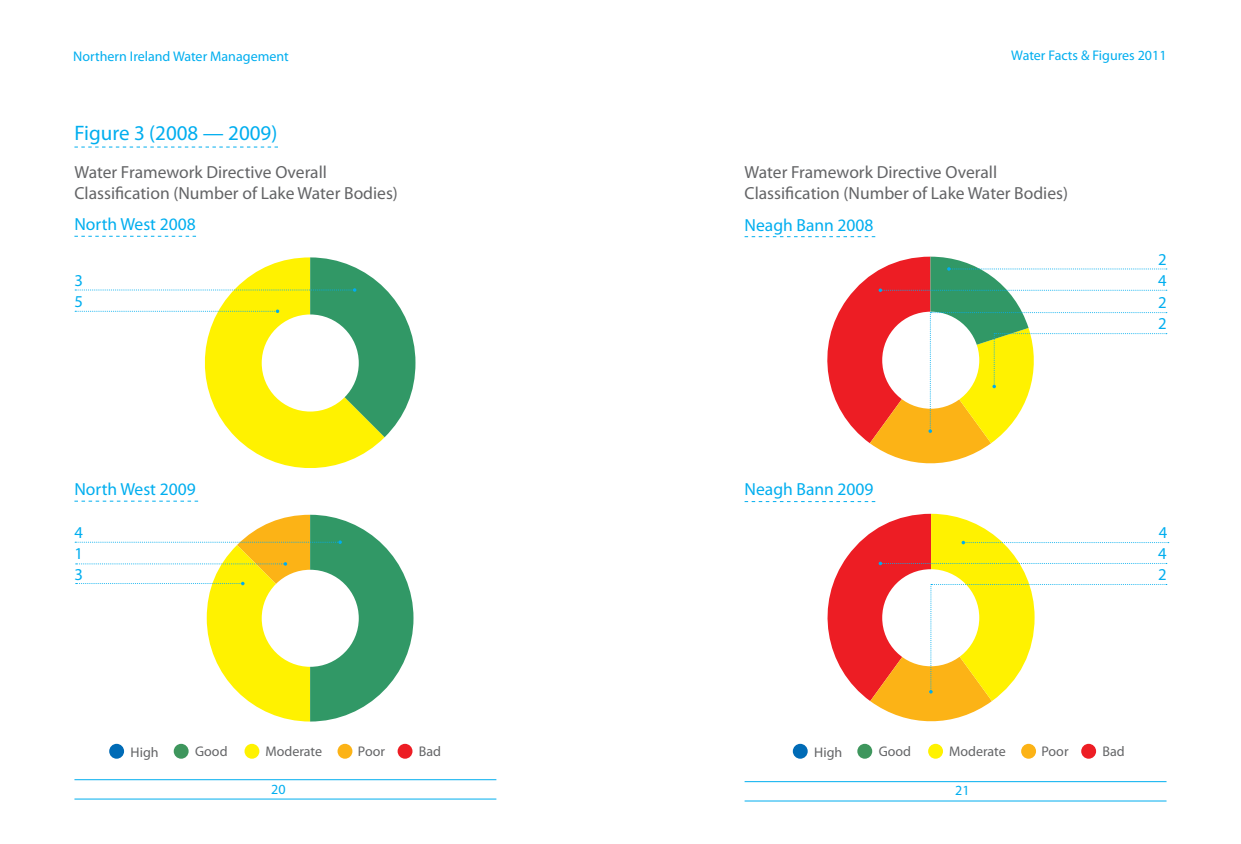
<style>
.page{position:relative;width:1241px;height:844px;background:#fff}
.page>*{position:absolute;margin:0;border:0;box-sizing:border-box;transform-origin:0 0}
.t1{font:21px "Myriad Pro";color:#00aeef}
.t2{font:17.5px/21px "Myriad Pro";color:#636466}
.t3{font:17.5px "Myriad Pro";color:#00aeef}
.t4{font:16.62px/21px "Myriad Pro";color:#00aeef}
.t5{font:14px "Myriad Pro";color:#00aeef}
.t6{font:14px "Myriad Pro";color:#636466}
</style>
<div class="page">
<hr style="left:74px;top:779px;width:422px;height:1px;background:#00aeef">
<hr style="left:74px;top:798px;width:422px;height:1px;background:#00aeef">
<hr style="left:744px;top:781px;width:422px;height:1px;background:#00aeef">
<hr style="left:744px;top:800px;width:422px;height:1px;background:#00aeef">
<svg style="left:744px;top:236px;width:131px;height:1px"></svg>
<svg style="left:744px;top:501px;width:131px;height:1px"></svg>
<div style="left:792px;top:743px;width:15px;height:15px;background:#006bb6;border-radius:50%"></div>
<div style="left:857px;top:743px;width:15px;height:15px;background:#3e965d;border-radius:50%"></div>
<div style="left:928px;top:743px;width:14px;height:15px;background:#fff200;border-radius:50%"></div>
<div style="left:1020px;top:743px;width:15px;height:15px;background:#fcb316;border-radius:50%"></div>
<svg style="left:1080px;top:743px;width:15px;height:15px"></svg>
<svg style="left:74px;top:146px;width:204px;height:1px"></svg>
<svg style="left:74px;top:236px;width:122px;height:1px"></svg>
<svg style="left:74px;top:500px;width:124px;height:1px"></svg>
<div style="left:109px;top:743px;width:15px;height:15px;background:#006bb6;border-radius:50%"></div>
<div style="left:174px;top:743px;width:14px;height:15px;background:#3e965d;border-radius:50%"></div>
<div style="left:244px;top:743px;width:15px;height:15px;background:#fff200;border-radius:50%"></div>
<div style="left:337px;top:743px;width:15px;height:15px;background:#fcb316;border-radius:50%"></div>
<div style="left:397px;top:743px;width:15px;height:15px;background:#ed1d24;border-radius:50%"></div>
<svg style="left:827px;top:513px;width:341px;height:209px"></svg>
<svg style="left:75px;top:257px;width:340px;height:211px"></svg>
<svg style="left:75px;top:514px;width:338px;height:207px"></svg>
<svg style="left:827px;top:256px;width:339px;height:208px"></svg>
<p class="t5" style="left:73px;top:48px;width:217px">Northern Ireland Water Management</p>
<p class="t5" style="left:1011px;top:47px;width:157px">Water Facts &amp; Figures 2011</p>
<p class="t1" style="left:74px;top:120px;width:204px">Figure 3 (2008 — 2009)</p>
<p class="t2" style="left:74px;top:161px;width:325px">Water Framework Directive Overall<br>Classification (Number of Lake Water Bodies)</p>
<p class="t3" style="left:74px;top:213px;width:123px">North West 2008</p>
<p class="t2" style="left:744px;top:161px;width:325px">Water Framework Directive Overall<br>Classification (Number of Lake Water Bodies)</p>
<p class="t3" style="left:744px;top:214px;width:130px">Neagh Bann 2008</p>
<p class="t4" style="left:1157px;top:248px;width:10px">2</p>
<p class="t4" style="left:74px;top:269px;width:10px">3<br>5</p>
<p class="t4" style="left:1157px;top:268px;width:10px;line-height:22.6px">4<br>2</p>
<p class="t4" style="left:1157px;top:312px;width:10px">2</p>
<p class="t3" style="left:74px;top:478px;width:123px">North West 2009</p>
<p class="t3" style="left:744px;top:478px;width:130px">Neagh Bann 2009</p>
<p class="t4" style="left:74px;top:521px;width:10px">4</p>
<p class="t4" style="left:74px;top:563px;width:10px">3</p>
<p class="t4" style="left:74px;top:542px;width:10px">1</p>
<p class="t4" style="left:1158px;top:521px;width:10px">4</p>
<p class="t4" style="left:1157px;top:563px;width:10px">2</p>
<p class="t4" style="left:1157px;top:542px;width:10px">4</p>
<p class="t6" style="left:130px;top:743px;width:30px">High</p>
<p class="t6" style="left:195px;top:742px;width:34px">Good</p>
<p class="t6" style="left:265px;top:742px;width:58px">Moderate</p>
<p class="t6" style="left:358px;top:742px;width:29px">Poor</p>
<p class="t6" style="left:419px;top:742px;width:24px">Bad</p>
<p class="t6" style="left:814px;top:743px;width:30px">High</p>
<p class="t6" style="left:878px;top:742px;width:34px">Good</p>
<p class="t6" style="left:948px;top:742px;width:58px">Moderate</p>
<p class="t6" style="left:1041px;top:742px;width:29px">Poor</p>
<p class="t6" style="left:1102px;top:742px;width:24px">Bad</p>
<p class="t5" style="left:271px;top:780px;width:16px">20</p>
<p class="t5" style="left:955px;top:781px;width:16px">21</p>
</div>
